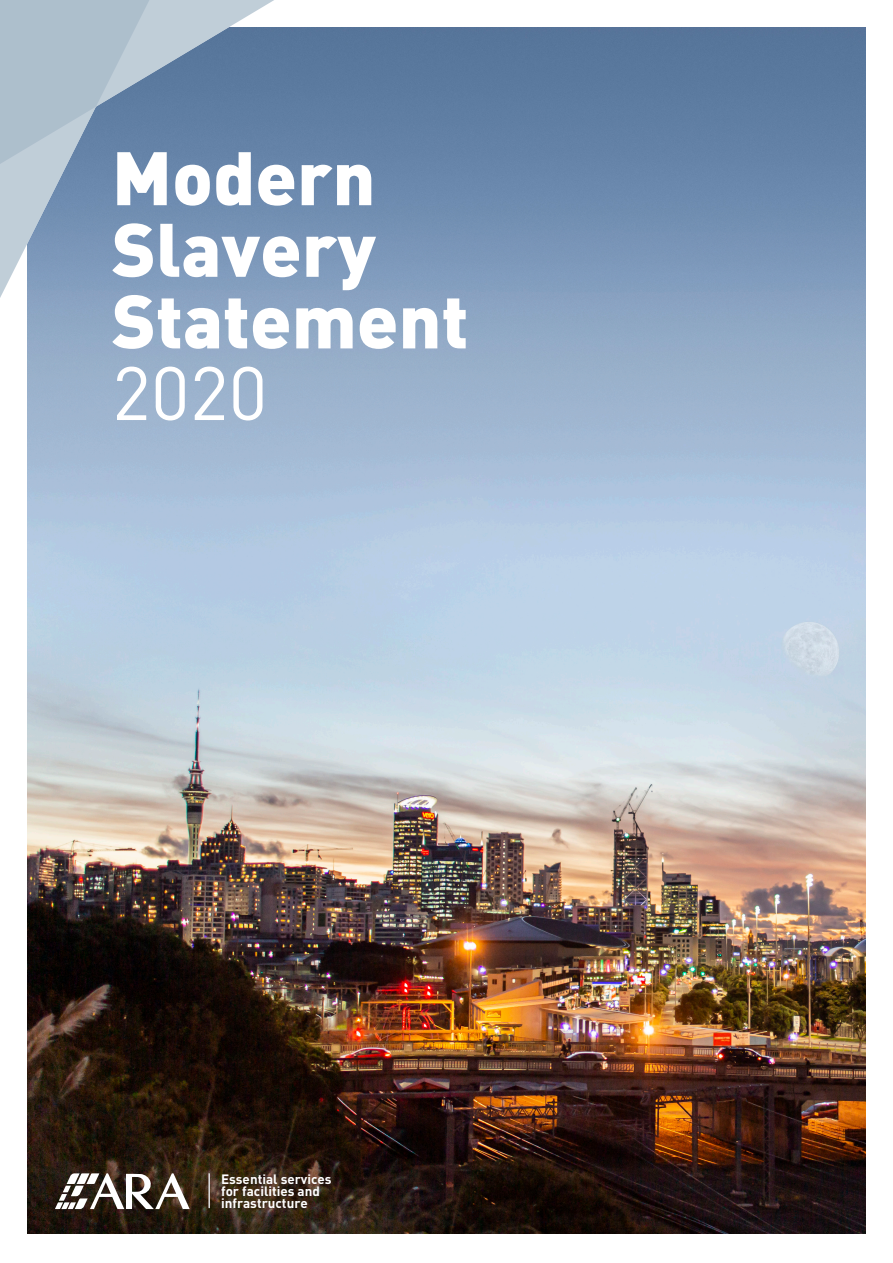
<style>
.page{position:relative;width:893px;height:1263px;background:#fff}
.page>*{position:absolute;margin:0;border:0;box-sizing:border-box;transform-origin:0 0}
.t1{font:900 74.4px/71.6px "DIN";color:#fff}
.t2{font:74.4px "DIN";color:#fff}
.t3{font:700 13.35px/12px "DIN";color:#fff}
</style>
<div class="page">
<img style="left:27px;top:28px;width:838px;height:1206px">
<svg style="left:192px;top:213px;width:82px;height:85px"></svg>
<svg style="left:192px;top:0;width:148px;height:213px;fill:#6381a6"></svg>
<svg style="left:0;top:0;width:192px;height:450px"></svg>
<svg style="left:58px;top:1173px;width:132px;height:36px"></svg>
<hr style="left:208px;top:1173px;width:2px;height:35px;background:#dcdddf">
<p class="t1" style="left:112px;top:138px;width:265px">Modern</p>
<p class="t1" style="left:112px;top:210px;width:358px">Slavery<br>Statement</p>
<p class="t2" style="left:112px;top:347px;width:157px">2020</p>
<p class="t3" style="left:221px;top:1173px;width:112px">Essential services for facilities and infrastructure</p>
</div>
